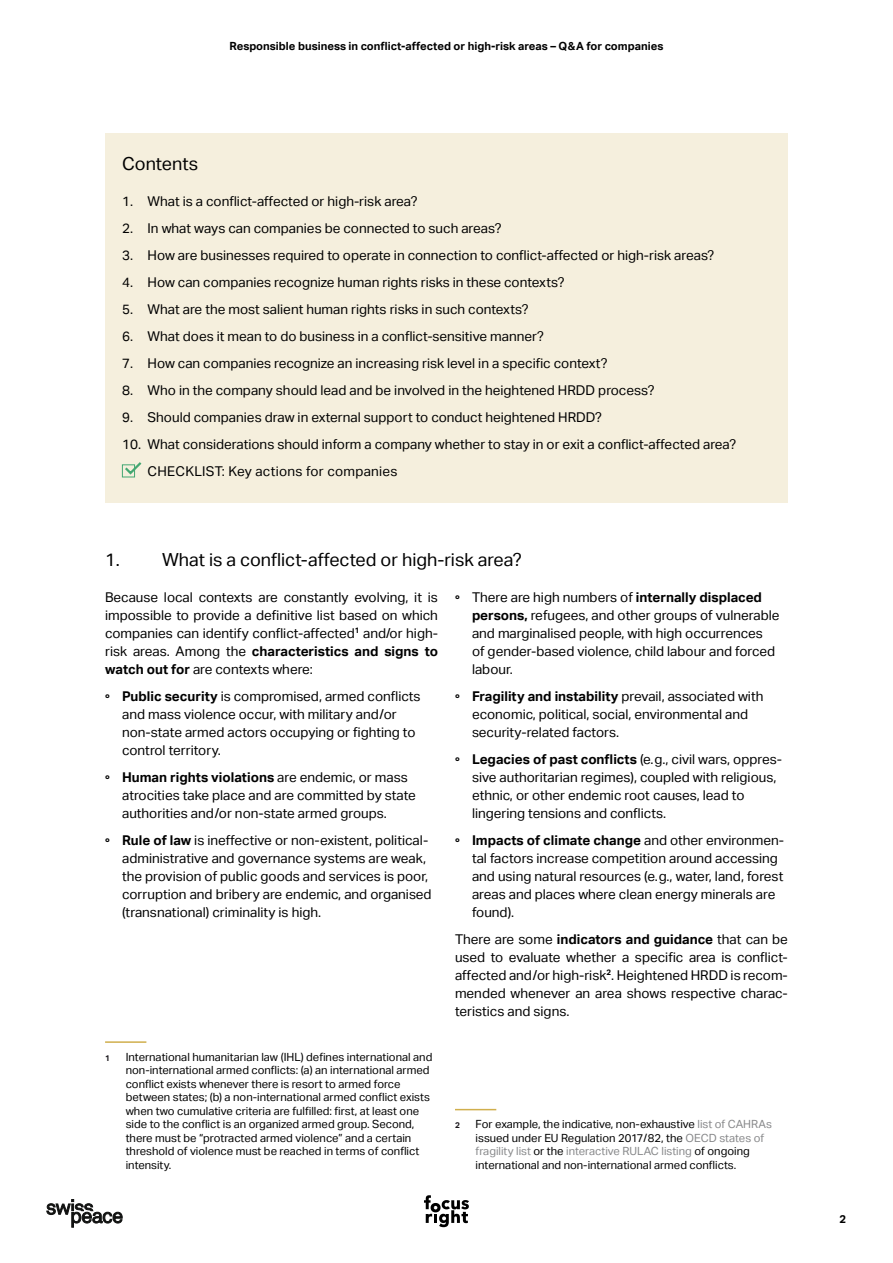
<style>
.page{position:relative;width:893px;height:1263px;background:#fff}
.page>*{position:absolute;margin:0;border:0;box-sizing:border-box;transform-origin:0 0}
.t1{font:18px "Aktiv Grotesk";color:#000}
.t2{font:13.5px/18px "Aktiv Grotesk";color:#000}
.t3{font:11.25px/13.5px "Aktiv Grotesk";color:#000}
.t4{font:700 11.25px "Aktiv Grotesk";color:#000}
.t5{font:700 8.25px "Aktiv Grotesk";color:#1a171c}
.s1{font-weight:700}
.s2{color:#87888a}
</style>
<div class="page">
<hr style="left:105px;top:1041px;width:41px;height:2px;background:#d0af4d">
<hr style="left:455px;top:1109px;width:41px;height:1px;background:#d0af4d">
<div style="left:105px;top:134px;width:683px;height:369px;background:#f5efdd"></div>
<div style="left:122px;top:464px;width:13px;height:13px;border:1px solid #44a772"></div>
<svg style="left:123px;top:462px;width:19px;height:14px"></svg>
<svg style="left:424px;top:1195px;width:45px;height:32px"></svg>
<svg style="left:47px;top:1199px;width:75px;height:28px"></svg>
<p class="t4" style="left:230px;top:39px;width:435px">Responsible business in conflict-affected or high-risk areas – Q&amp;A for companies</p>
<h1 class="t1" style="left:122px;top:153px;width:77px">Contents</h1>
<p class="t2" style="left:122px;top:192px;width:297px">1. What is a conflict-affected or high-risk area?</p>
<p class="t2" style="left:122px;top:219px;width:381px">2. In what ways can companies be connected to such areas?</p>
<p class="t2" style="left:122px;top:246px;width:594px">3. How are businesses required to operate in connection to conflict-affected or high-risk areas?</p>
<p class="t2" style="left:122px;top:273px;width:444px">4. How can companies recognize human rights risks in these contexts?</p>
<p class="t2" style="left:122px;top:300px;width:408px">5. What are the most salient human rights risks in such contexts?</p>
<p class="t2" style="left:122px;top:327px;width:423px">6. What does it mean to do business in a conflict-sensitive manner?</p>
<p class="t2" style="left:122px;top:354px;width:487px">7. How can companies recognize an increasing risk level in a specific context?</p>
<p class="t2" style="left:122px;top:381px;width:534px">8. Who in the company should lead and be involved in the heightened HRDD process?</p>
<p class="t2" style="left:122px;top:408px;width:481px">9. Should companies draw in external support to conduct heightened HRDD?</p>
<p class="t2" style="left:148px;top:431px;width:590px;line-height:27px;text-indent:-26px">10. What considerations should inform a company whether to stay in or exit a conflict-affected area?<br>CHECKLIST: Key actions for companies</p>
<h1 class="t1" style="left:105px;top:549px;width:418px">1. What is a conflict-affected or high-risk area?</h1>
<p class="t2" style="left:105px;top:588px;width:334px;text-align:justify">Because local contexts are constantly evolving, it is impossible to provide a definitive list based on which companies can identify conflict-affected<sup>1</sup> and/or high&shy;risk areas. Among the <span class="s1">characteristics and signs to watch out for</span> are contexts where:</p>
<p class="t2" style="left:122px;top:687px;width:300px;text-indent:-17px"><span class="s1">° Public security</span> is compromised, armed conflicts and mass violence occur, with military and/or non-state armed actors occupying or fighting to control territory.</p>
<p class="t2" style="left:122px;top:768px;width:295px;text-indent:-17px"><span class="s1">° Human rights violations</span> are endemic, or mass atrocities take place and are committed by state authorities and/or non-state armed groups.</p>
<p class="t2" style="left:122px;top:831px;width:311px;text-indent:-17px"><span class="s1">° Rule of law</span> is ineffective or non-existent, political&shy;administrative and governance systems are weak, the provision of public goods and services is poor, corruption and bribery are endemic, and organised (transnational) criminality is high.</p>
<p class="t2" style="left:472px;top:588px;width:309px;text-indent:-17px"><span class="s1">°</span> There are high numbers of <span class="s1">internally displaced persons,</span> refugees, and other groups of vulnerable and marginalised people, with high occurrences<br>of gender-based violence, child labour and forced labour.</p>
<p class="t2" style="left:472px;top:687px;width:293px;text-indent:-17px"><span class="s1">° Fragility and instability</span> prevail, associated with economic, political, social, environmental and security-related factors.</p>
<p class="t2" style="left:472px;top:750px;width:311px;text-indent:-17px"><span class="s1">° Legacies of past conflicts</span> (e.g., civil wars, oppres&shy;sive authoritarian regimes), coupled with religious, ethnic, or other endemic root causes, lead to lingering tensions and conflicts.</p>
<p class="t2" style="left:472px;top:831px;width:314px;text-indent:-17px"><span class="s1">° Impacts of climate change</span> and other environmen&shy;tal factors increase competition around accessing and using natural resources (e.g., water, land, forest areas and places where clean energy minerals are found).</p>
<p class="t2" style="left:455px;top:930px;width:334px;text-align:justify">There are some <span class="s1">indicators and guidance</span> that can be used to evaluate whether a specific area is conflict&shy;affected and/or high-risk<sup>2</sup>. Heightened HRDD is recom&shy;mended whenever an area shows respective charac&shy;teristics and signs.</p>
<p class="t5" style="left:105px;top:1053px;width:6px">1</p>
<p class="t3" style="left:126px;top:1050px;width:308px">International humanitarian law (IHL) defines international and non-international armed conflicts: (a) an international armed conflict exists whenever there is resort to armed force between states; (b) a non-international armed conflict exists when two cumulative criteria are fulfilled: first, at least one side to the conflict is an organized armed group. Second, there must be “protracted armed violence” and a certain threshold of violence must be reached in terms of conflict intensity.</p>
<p class="t5" style="left:455px;top:1121px;width:6px">2</p>
<p class="t3" style="left:476px;top:1118px;width:298px">For example, the indicative, non-exhaustive <span class="s2">list of CAHRAs </span>issued under EU Regulation 2017/82, the <span class="s2">OECD states of fragility list</span> or the <span class="s2">interactive RULAC listing</span> of ongoing international and non-international armed conflicts.</p>
<p class="t4" style="left:839px;top:1212px;width:8px">2</p>
</div>
